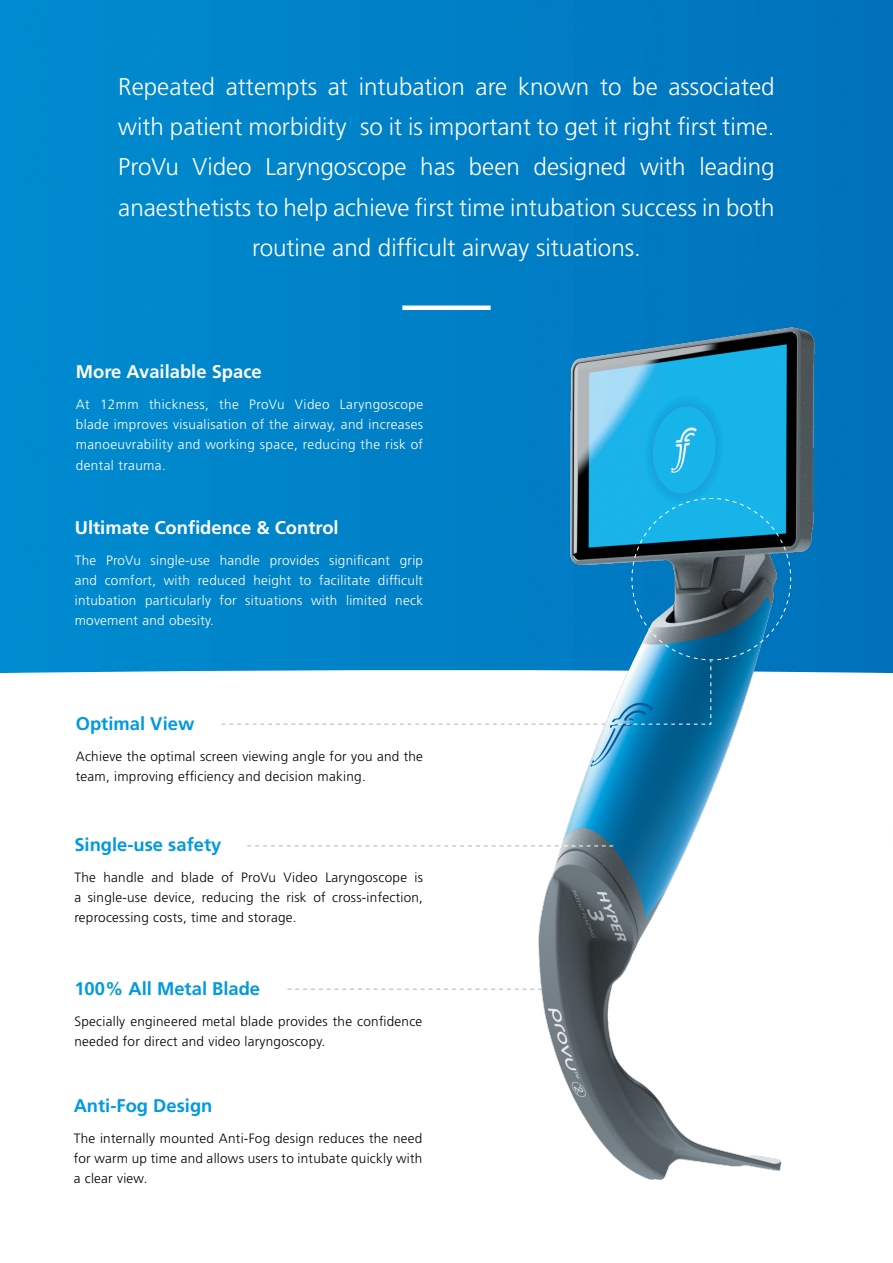
<style>
.page{position:relative;width:893px;height:1263px;background:#fff}
.page>*{position:absolute;margin:0;border:0;box-sizing:border-box;transform-origin:0 0}
.t1{font:300 24.15px/40.3px "Frutiger LT Std";color:#fff;text-align:center}
.t2{font:700 18.3px "Frutiger LT Std";color:#009ade}
.t3{font:700 18.3px "Frutiger LT Std";color:#fff}
.t4{font:300 13.5px/20.2px "Frutiger LT Std";letter-spacing:.02em;color:#000}
.t5{font:300 13.5px/20.2px "Frutiger LT Std";letter-spacing:.02em;color:#fff;text-align:justify}
</style>
<div class="page">
<img style="left:0;top:0;width:893px;height:661px">
<img style="left:889px;top:323px;width:4px;height:338px">
<svg style="left:0;top:661px;width:893px;height:329px"></svg>
<img style="left:889px;top:675px;width:4px;height:315px">
<img style="left:531px;top:324px;width:297px;height:856px">
<svg style="left:247px;top:845px;width:366px;height:1px"></svg>
<svg style="left:222px;top:497px;width:570px;height:228px"></svg>
<svg style="left:287px;top:988px;width:255px;height:1px"></svg>
<div style="left:402px;top:305px;width:89px;height:5px;background:#fff"></div>
<p class="t1" style="left:118px;top:67px;width:658px">Repeated attempts at intubation are known to be associated with patient morbidity<sup>1</sup> so it is important to get it right first time.<br>ProVu Video Laryngoscope has been designed with leading anaesthetists to help achieve first time intubation success in both routine and difficult airway situations.</p>
<h2 class="t3" style="left:76px;top:361px;width:187px">More Available Space</h2>
<p class="t5" style="left:76px;top:394px;width:349px">At 12mm thickness, the ProVu Video Laryngoscope blade improves visualisation of the airway, and increases manoeuvrability and working space, reducing the risk of dental trauma.</p>
<h2 class="t3" style="left:75px;top:517px;width:265px">Ultimate Confidence &amp; Control</h2>
<p class="t5" style="left:75px;top:550px;width:350px">The ProVu single-use handle provides significant grip and comfort, with reduced height to facilitate difficult intubation particularly for situations with limited neck movement and obesity.</p>
<h2 class="t2" style="left:76px;top:713px;width:120px">Optimal View</h2>
<p class="t4" style="left:76px;top:746px;width:349px">Achieve the optimal screen viewing angle for you and the team, improving efficiency and decision making.</p>
<h2 class="t2" style="left:74px;top:834px;width:148px">Single-use safety</h2>
<p class="t4" style="left:74px;top:867px;width:350px;text-align:justify">The handle and blade of ProVu Video Laryngoscope is a single-use device, reducing the risk of cross-infection, reprocessing costs, time and storage.</p>
<h2 class="t2" style="left:74px;top:978px;width:187px">100% All Metal Blade</h2>
<p class="t4" style="left:74px;top:1011px;width:349px">Specially engineered metal blade provides the confidence needed for direct and video laryngoscopy.</p>
<h2 class="t2" style="left:74px;top:1095px;width:140px">Anti-Fog Design</h2>
<p class="t4" style="left:74px;top:1128px;width:350px;text-align:justify">The internally mounted Anti-Fog design reduces the need for warm up time and allows users to intubate quickly with a clear view.</p>
</div>
